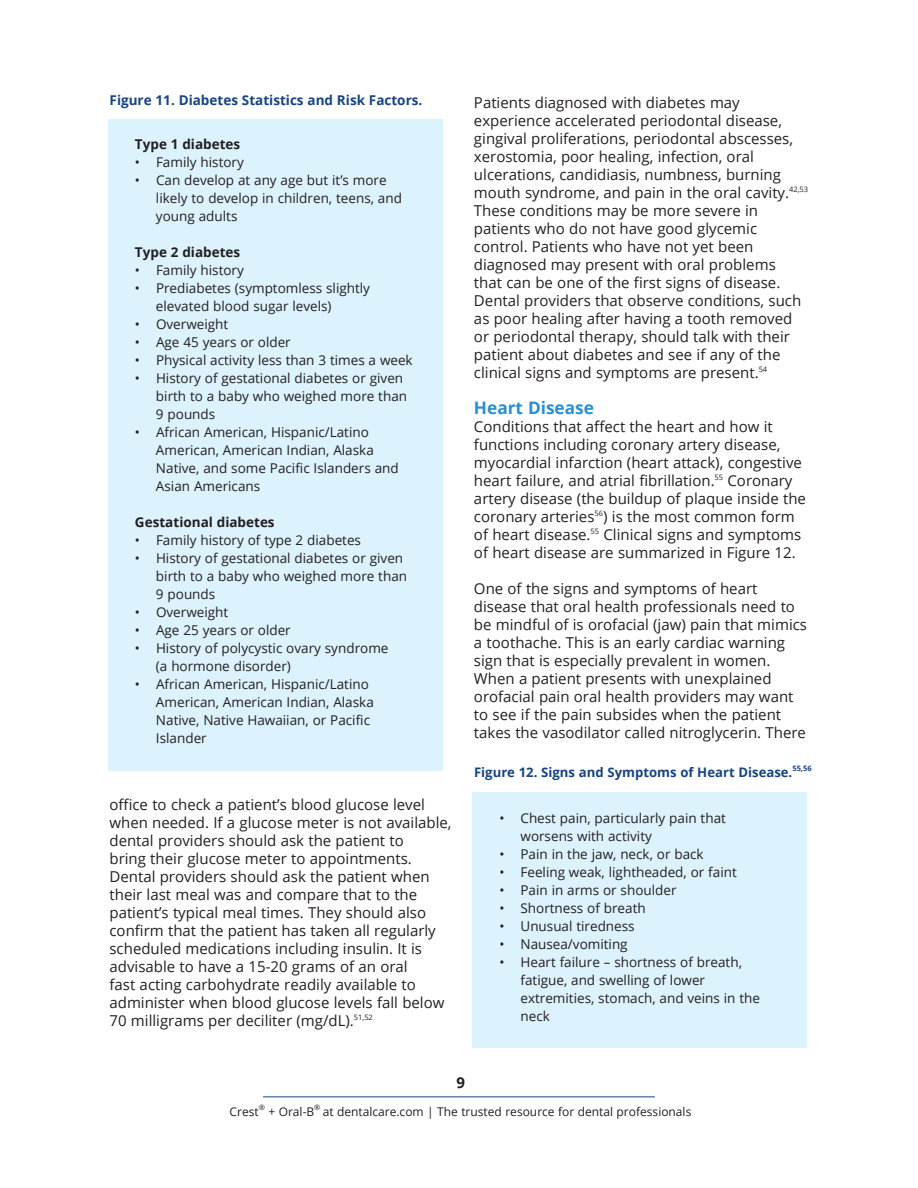
<style>
.page{position:relative;width:918px;height:1188px;background:#fff}
.page>*{position:absolute;margin:0;border:0;box-sizing:border-box;transform-origin:0 0}
.Main_Body{font:700 17.25px "Open Sans";color:#298fce}
.Main_Body-2{font:15px/18px "Open Sans";color:#231f20}
.t1{font:700 15px "Open Sans";color:#231f20}
.bullets{font:13.5px/18px "Open Sans";color:#231f20}
.bullets-2{font:700 13.5px "Open Sans";color:#231f20}
.Figure{font:700 13.5px "Open Sans";color:#164481}
.Figure-2{font:700 13.2px "Open Sans";color:#164481}
.t2{font:12px "Open Sans";color:#231f20}
.Figure-3{font:700 7.5px "Open Sans";color:#164481}
.t3{font:7.5px "Open Sans";color:#231f20}
</style>
<div class="page">
<hr style="left:263px;top:1096px;width:392px;height:1px;background:#164481">
<div style="left:108px;top:119px;width:334px;height:651px;background:#dcf2fc"></div>
<div style="left:472px;top:792px;width:335px;height:256px;background:#dcf2fc"></div>
<p class="Figure" style="left:110px;top:90px;width:314px">Figure 11. Diabetes Statistics and Risk Factors.</p>
<p class="bullets-2" style="left:135px;top:135px;width:107px">Type 1 diabetes</p>
<p class="bullets" style="left:135px;top:153px;width:110px">• Family history</p>
<p class="bullets" style="left:156px;top:171px;width:248px;text-indent:-21px">• Can develop at any age but it’s more likely to develop in children, teens, and young adults</p>
<p class="bullets-2" style="left:135px;top:243px;width:107px">Type 2 diabetes</p>
<p class="bullets" style="left:135px;top:261px;width:110px">• Family history</p>
<p class="bullets" style="left:156px;top:279px;width:216px;text-indent:-21px">• Prediabetes (symptomless slightly elevated blood sugar levels)</p>
<p class="bullets" style="left:135px;top:315px;width:95px">• Overweight</p>
<p class="bullets" style="left:135px;top:333px;width:157px">• Age 45 years or older</p>
<p class="bullets" style="left:135px;top:351px;width:279px">• Physical activity less than 3 times a week</p>
<p class="bullets" style="left:156px;top:369px;width:253px;text-indent:-21px">• History of gestational diabetes or given birth to a baby who weighed more than<br>9 pounds</p>
<p class="bullets" style="left:156px;top:423px;width:244px;text-indent:-21px">• African American, Hispanic/Latino<br>American, American Indian, Alaska<br>Native, and some Pacific Islanders and<br>Asian Americans</p>
<p class="bullets-2" style="left:135px;top:513px;width:141px">Gestational diabetes</p>
<p class="bullets" style="left:135px;top:531px;width:228px">• Family history of type 2 diabetes</p>
<p class="bullets" style="left:156px;top:549px;width:253px;text-indent:-21px">• History of gestational diabetes or given birth to a baby who weighed more than<br>9 pounds</p>
<p class="bullets" style="left:135px;top:603px;width:95px">• Overweight</p>
<p class="bullets" style="left:135px;top:621px;width:157px">• Age 25 years or older</p>
<p class="bullets" style="left:156px;top:639px;width:234px;text-indent:-21px">• History of polycystic ovary syndrome (a hormone disorder)</p>
<p class="bullets" style="left:156px;top:675px;width:219px;text-indent:-21px">• African American, Hispanic/Latino<br>American, American Indian, Alaska<br>Native, Native Hawaiian, or Pacific<br>Islander</p>
<p class="Main_Body-2" style="left:109px;top:795px;width:344px">office to check a patient’s blood glucose level when needed. If a glucose meter is not available, dental providers should ask the patient to<br>bring their glucose meter to appointments.<br>Dental providers should ask the patient when their last meal was and compare that to the patient’s typical meal times. They should also confirm that the patient has taken all regularly scheduled medications including insulin. It is advisable to have a 15-20 grams of an oral<br>fast acting carbohydrate readily available to administer when blood glucose levels fall below 70 milligrams per deciliter (mg/dL).<sup>51,52</sup></p>
<p class="Main_Body-2" style="left:474px;top:93px;width:336px">Patients diagnosed with diabetes may experience accelerated periodontal disease, gingival proliferations, periodontal abscesses, xerostomia, poor healing, infection, oral ulcerations, candidiasis, numbness, burning mouth syndrome, and pain in the oral cavity.<sup>42,53<br></sup>These conditions may be more severe in patients who do not have good glycemic control. Patients who have not yet been diagnosed may present with oral problems<br>that can be one of the first signs of disease.<br>Dental providers that observe conditions, such as poor healing after having a tooth removed or periodontal therapy, should talk with their patient about diabetes and see if any of the clinical signs and symptoms are present.<sup>54</sup></p>
<p class="Main_Body" style="left:474px;top:396px;width:122px">Heart Disease</p>
<p class="Main_Body-2" style="left:474px;top:417px;width:334px">Conditions that affect the heart and how it functions including coronary artery disease, myocardial infarction (heart attack), congestive heart failure, and atrial fibrillation.<sup>55</sup> Coronary artery disease (the buildup of plaque inside the coronary arteries<sup>56</sup>) is the most common form of heart disease.<sup>55</sup> Clinical signs and symptoms of heart disease are summarized in Figure 12.</p>
<p class="Main_Body-2" style="left:474px;top:579px;width:335px">One of the signs and symptoms of heart disease that oral health professionals need to be mindful of is orofacial (jaw) pain that mimics a toothache. This is an early cardiac warning sign that is especially prevalent in women.<br>When a patient presents with unexplained orofacial pain oral health providers may want to see if the pain subsides when the patient takes the vasodilator called nitroglycerin. There</p>
<p class="Figure-2" style="left:474px;top:763px;width:320px">Figure 12. Signs and Symptoms of Heart Disease.</p>
<p class="Figure-3" style="left:792px;top:763px;width:21px">55,56</p>
<p class="bullets" style="left:520px;top:809px;width:207px;text-indent:-21px">• Chest pain, particularly pain that worsens with activity</p>
<p class="bullets" style="left:499px;top:845px;width:206px">• Pain in the jaw, neck, or back</p>
<p class="bullets" style="left:499px;top:863px;width:239px">• Feeling weak, lightheaded, or faint</p>
<p class="bullets" style="left:499px;top:881px;width:179px">• Pain in arms or shoulder</p>
<p class="bullets" style="left:499px;top:899px;width:148px">• Shortness of breath</p>
<p class="bullets" style="left:499px;top:917px;width:137px">• Unusual tiredness</p>
<p class="bullets" style="left:499px;top:935px;width:130px">• Nausea/vomiting</p>
<p class="bullets" style="left:520px;top:953px;width:241px;text-indent:-21px">• Heart failure – shortness of breath, fatigue, and swelling of lower extremities, stomach, and veins in the neck</p>
<p class="t1" style="left:456px;top:1072px;width:10px">9</p>
<p class="t2" style="left:230px;top:1103px;width:31px">Crest</p>
<p class="t3" style="left:259px;top:1102px;width:8px">®</p>
<p class="t2" style="left:268px;top:1103px;width:47px">+ Oral-B</p>
<p class="t3" style="left:314px;top:1102px;width:8px">®</p>
<p class="t2" style="left:323px;top:1103px;width:370px">at dentalcare.com | The trusted resource for dental professionals</p>
</div>
